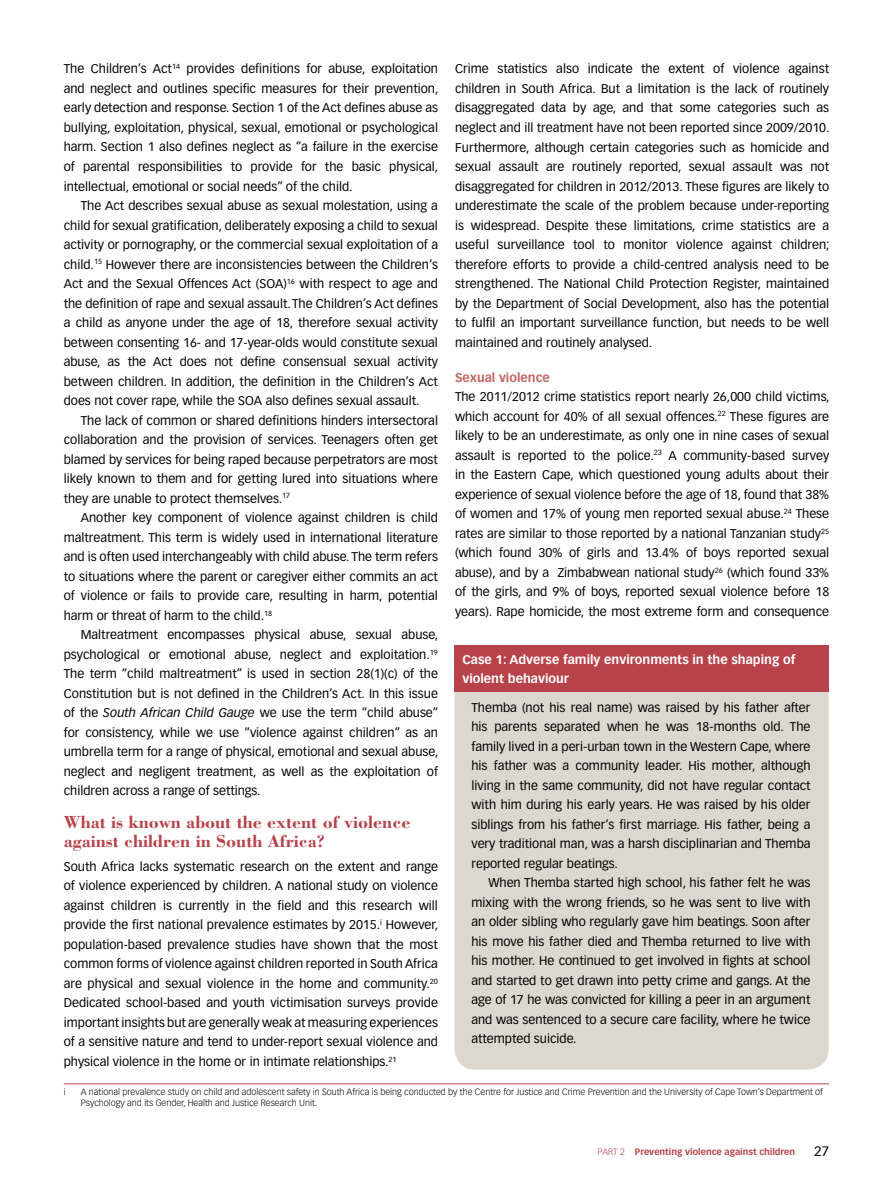
<style>
.page{position:relative;width:893px;height:1191px;background:#fff}
.page>*{position:absolute;margin:0;border:0;box-sizing:border-box;transform-origin:0 0}
.t1{font:700 18px/19.5px "Bodoni Std";color:#b8424a}
.t2{font:13.5px "Vectora LT Std";color:#000}
.t3{font:12.45px/19.5px "Vectora LT Std";color:#000;text-align:justify}
.t4{font:700 12.45px/19.5px "Vectora LT Std";color:#fff}
.t5{font:700 12.45px "Vectora LT Std";color:#c36762}
.t6{font:300 9px/10.8px "Vectora LT Std";color:#000}
.t7{font:700 9px "Vectora LT Std";color:#b8424a}
.s1{font-style:italic}
.s2{font-weight:300}
</style>
<div class="page">
<div style="left:454px;top:691px;width:375px;height:378px;background:#ded7cf"></div>
<div style="left:454px;top:645px;width:375px;height:46px;background:#b8424a"></div>
<hr style="left:64px;top:1083px;width:765px;height:1px;background:#b8424a">
<p class="t3" style="left:64px;top:59px;width:376px">The Children’s Act<sup>14</sup> provides definitions for abuse, exploitation and neglect and outlines specific measures for their prevention, early detection and response. Section 1 of the Act defines abuse as bullying, exploitation, physical, sexual, emotional or psychological harm. Section 1 also defines neglect as “a failure in the exercise of parental responsibilities to provide for the basic physical, intellectual, emotional or social needs” of the child.</p>
<p class="t3" style="left:64px;top:196px;width:376px;text-indent:17px">The Act describes sexual abuse as sexual molestation, using a child for sexual gratification, deliberately exposing a child to sexual activity or pornography, or the commercial sexual exploitation of a child.<sup>15</sup> However there are inconsistencies between the Children’s Act and the Sexual Offences Act (SOA)<sup>16</sup> with respect to age and the definition of rape and sexual assault.The Children’s Act defines a child as anyone under the age of 18, therefore sexual activity between consenting 16- and 17-year-olds would constitute sexual abuse, as the Act does not define consensual sexual activity between children. In addition, the definition in the Children’s Act does not cover rape, while the SOA also defines sexual assault.</p>
<p class="t3" style="left:64px;top:410px;width:376px;text-indent:17px">The lack of common or shared definitions hinders intersectoral collaboration and the provision of services. Teenagers often get blamed by services for being raped because perpetrators are most likely known to them and for getting lured into situations where they are unable to protect themselves.<sup>17</sup></p>
<p class="t3" style="left:64px;top:508px;width:376px;text-indent:17px">Another key component of violence against children is child maltreatment. This term is widely used in international literature and is often used interchangeably with child abuse. The term refers to situations where the parent or caregiver either commits an act of violence or fails to provide care, resulting in harm, potential harm or threat of harm to the child.<sup>18</sup></p>
<p class="t3" style="left:64px;top:625px;width:376px;text-indent:17px">Maltreatment encompasses physical abuse, sexual abuse, psychological or emotional abuse, neglect and exploitation.<sup>19<br></sup>The term “child maltreatment” is used in section 28(1)(c) of the Constitution but is not defined in the Children’s Act. In this issue of the <span class="s1">South African Child Gauge</span> we use the term “child abuse” for consistency, while we use “violence against children” as an umbrella term for a range of physical, emotional and sexual abuse, neglect and negligent treatment, as well as the exploitation of children across a range of settings.</p>
<h1 class="t1" style="left:64px;top:811px;width:348px">What is known about the extent of violence against children in South Africa?</h1>
<p class="t3" style="left:64px;top:856px;width:376px">South Africa lacks systematic research on the extent and range of violence experienced by children. A national study on violence against children is currently in the field and this research will provide the first national prevalence estimates by 2015.<sup>i</sup> However, population-based prevalence studies have shown that the most common forms of violence against children reported in South Africa are physical and sexual violence in the home and community.<sup>20<br></sup>Dedicated school-based and youth victimisation surveys provide important insights but are generally weak at measuring experiences of a sensitive nature and tend to under-report sexual violence and physical violence in the home or in intimate relationships.<sup>21</sup></p>
<p class="t3" style="left:455px;top:59px;width:376px">Crime statistics also indicate the extent of violence against children in South Africa. But a limitation is the lack of routinely disaggregated data by age, and that some categories such as neglect and ill treatment have not been reported since 2009/2010.<br>Furthermore, although certain categories such as homicide and sexual assault are routinely reported, sexual assault was not disaggregated for children in 2012/2013. These figures are likely to underestimate the scale of the problem because under-reporting is widespread. Despite these limitations, crime statistics are a useful surveillance tool to monitor violence against children; therefore efforts to provide a child-centred analysis need to be strengthened. The National Child Protection Register, maintained by the Department of Social Development, also has the potential to fulfil an important surveillance function, but needs to be well maintained and routinely analysed.</p>
<p class="t5" style="left:455px;top:369px;width:96px">Sexual violence</p>
<p class="t3" style="left:455px;top:387px;width:376px">The 2011/2012 crime statistics report nearly 26,000 child victims, which account for 40% of all sexual offences.<sup>22</sup> These figures are likely to be an underestimate, as only one in nine cases of sexual assault is reported to the police.<sup>23</sup> A community-based survey in the Eastern Cape, which questioned young adults about their experience of sexual violence before the age of 18, found that 38% of women and 17% of young men reported sexual abuse.<sup>24</sup> These rates are similar to those reported by a national Tanzanian study<sup>25 </sup>(which found 30% of girls and 13.4% of boys reported sexual abuse), and by a Zimbabwean national study<sup>26</sup> (which found 33% of the girls, and 9% of boys, reported sexual violence before 18 years). Rape homicide, the most extreme form and consequence</p>
<p class="t4" style="left:462px;top:649px;width:334px">Case 1: Adverse family environments in the shaping of violent behaviour</p>
<p class="t3" style="left:471px;top:697px;width:341px">Themba (not his real name) was raised by his father after his parents separated when he was 18-months old. The family lived in a peri-urban town in the Western Cape, where his father was a community leader. His mother, although living in the same community, did not have regular contact with him during his early years. He was raised by his older siblings from his father’s first marriage. His father, being a very traditional man, was a harsh disciplinarian and Themba reported regular beatings.</p>
<p class="t3" style="left:471px;top:873px;width:341px;text-indent:17px">When Themba started high school, his father felt he was mixing with the wrong friends, so he was sent to live with an older sibling who regularly gave him beatings. Soon after his move his father died and Themba returned to live with his mother. He continued to get involved in fights at school and started to get drawn into petty crime and gangs. At the age of 17 he was convicted for killing a peer in an argument and was sentenced to a secure care facility, where he twice attempted suicide.</p>
<p class="t6" style="left:64px;top:1086px;width:3px">i</p>
<p class="t6" style="left:81px;top:1086px;width:744px">A national prevalence study on child and adolescent safety in South Africa is being conducted by the Centre for Justice and Crime Prevention and the University of Cape Town’s Department of<br>Psychology and its Gender, Health and Justice Research Unit.</p>
<p class="t7" style="left:598px;top:1146px;width:199px"><span class="s2">PART 2</span> Preventing violence against children</p>
<p class="t2" style="left:814px;top:1143px;width:17px">27</p>
</div>
